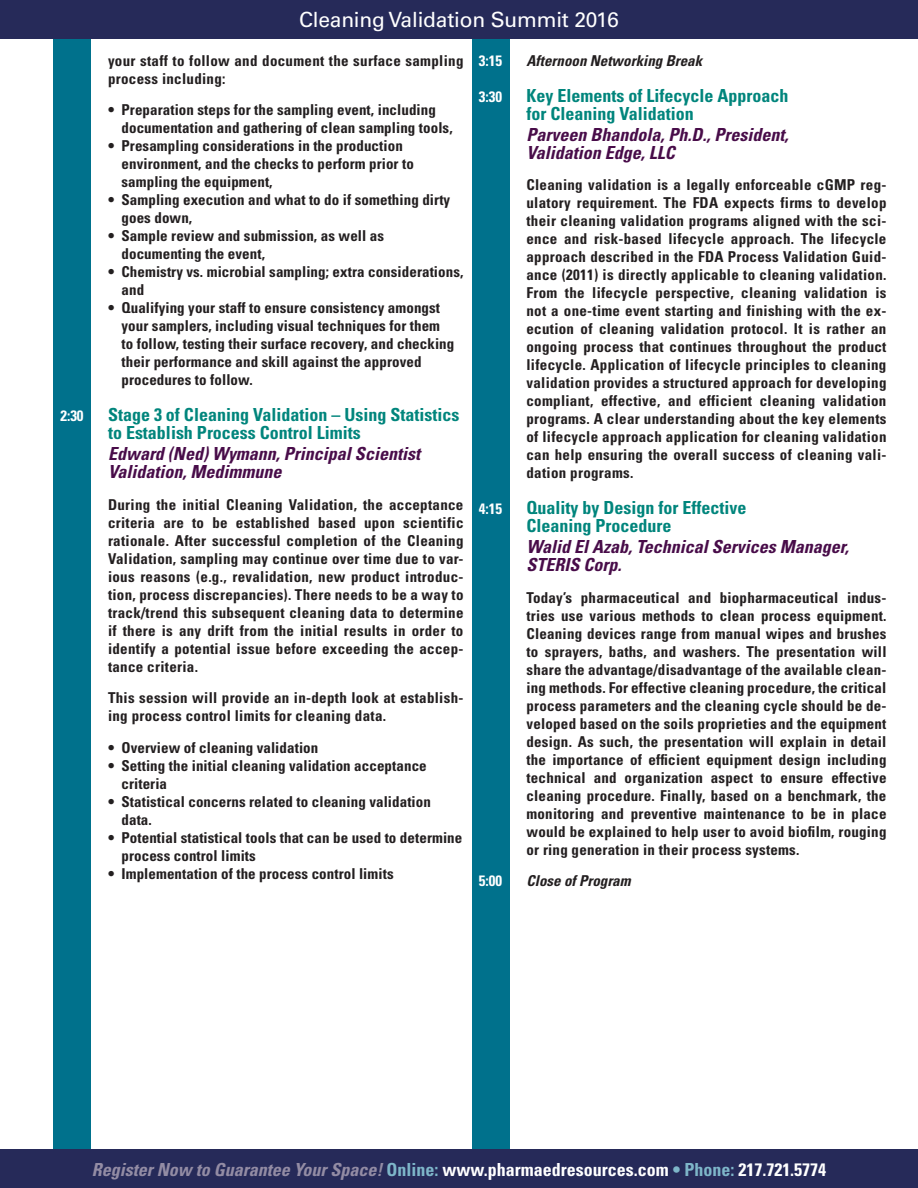
<style>
.page{position:relative;width:918px;height:1188px;background:#fff}
.page>*{position:absolute;margin:0;border:0;box-sizing:border-box;transform-origin:0 0}
.t1{font:21px "Univers";letter-spacing:-.01em;color:#fff}
.t2{font:700 condensed 18px/18px "Univers";color:#00857c}
.t3{font:italic 700 condensed 18px/18px "Univers";color:#480c49}
.t4{font:700 condensed 18px "Univers";color:#fff}
.t5{font:700 condensed 15px/18px "Univers";letter-spacing:.005em;color:#231f20}
.t6{font:italic 700 condensed 15px "Univers";color:#231f20}
.t7{font:700 condensed 15px "Univers";color:#fff}
.s1{font-style:italic;color:#938ca4}
.s2{color:#7eb6c9}
</style>
<div class="page">
<div style="left:54px;top:0;width:37px;height:1188px;background:#00718c"></div>
<div style="left:472px;top:0;width:38px;height:1188px;background:#00718c"></div>
<div style="left:0;top:0;width:918px;height:39px;background:#262a59"></div>
<div style="left:0;top:1149px;width:918px;height:39px;background:#262a59"></div>
<h1 class="t1" style="left:299px;top:7px;width:321px">Cleaning Validation Summit 2016</h1>
<p class="t5" style="left:108px;top:52px;width:357px">your staff to follow and document the surface sampling process including:</p>
<p class="t5" style="left:122px;top:101px;width:333px;text-indent:-14px">• Preparation steps for the sampling event, including documentation and gathering of clean sampling tools,</p>
<p class="t5" style="left:122px;top:137px;width:294px;text-indent:-14px">• Presampling considerations in the production environment, and the checks to perform prior to sampling the equipment,</p>
<p class="t5" style="left:122px;top:191px;width:330px;text-indent:-14px">• Sampling execution and what to do if something dirty goes down,</p>
<p class="t5" style="left:122px;top:227px;width:264px;text-indent:-14px">• Sample review and submission, as well as documenting the event,</p>
<p class="t5" style="left:122px;top:263px;width:344px;text-indent:-14px">• Chemistry vs. microbial sampling; extra considerations, and</p>
<p class="t5" style="left:122px;top:299px;width:334px;text-indent:-14px">• Qualifying your staff to ensure consistency amongst your samplers, including visual techniques for them to follow, testing their surface recovery, and checking their performance and skill against the approved procedures to follow.</p>
<p class="t7" style="left:479px;top:51px;width:25px">3:15</p>
<p class="t6" style="left:526px;top:51px;width:177px">Afternoon Networking Break</p>
<p class="t7" style="left:479px;top:87px;width:25px">3:30</p>
<p class="t2" style="left:526px;top:86px;width:263px">Key Elements of Lifecycle Approach for Cleaning Validation</p>
<p class="t3" style="left:526px;top:125px;width:263px">Parveen Bhandola, Ph.D., President,<br>Validation Edge, LLC</p>
<p class="t5" style="left:526px;top:176px;width:362px;text-align:justify">Cleaning validation is a legally enforceable cGMP reg&shy;ulatory requirement. The FDA expects firms to develop their cleaning validation programs aligned with the sci&shy;ence and risk-based lifecycle approach. The lifecycle approach described in the FDA Process Validation Guid&shy;ance (2011) is directly applicable to cleaning validation.<br>From the lifecycle perspective, cleaning validation is not a one-time event starting and finishing with the ex&shy;ecution of cleaning validation protocol. It is rather an ongoing process that continues throughout the product lifecycle. Application of lifecycle principles to cleaning validation provides a structured approach for developing compliant, effective, and efficient cleaning validation programs. A clear understanding about the key elements of lifecycle approach application for cleaning validation can help ensuring the overall success of cleaning vali&shy;dation programs.</p>
<p class="t7" style="left:479px;top:500px;width:25px">4:15</p>
<p class="t2" style="left:526px;top:499px;width:221px">Quality by Design for Effective<br>Cleaning Procedure</p>
<p class="t3" style="left:526px;top:538px;width:324px">Walid El Azab, Technical Services Manager,<br>STERIS Corp.</p>
<p class="t5" style="left:526px;top:589px;width:362px;text-align:justify">Today’s pharmaceutical and biopharmaceutical indus&shy;tries use various methods to clean process equipment.<br>Cleaning devices range from manual wipes and brushes to sprayers, baths, and washers. The presentation will share the advantage/disadvantage of the available clean&shy;ing methods. For effective cleaning procedure, the critical process parameters and the cleaning cycle should be de&shy;veloped based on the soils proprieties and the equipment design. As such, the presentation will explain in detail the importance of efficient equipment design including technical and organization aspect to ensure effective cleaning procedure. Finally, based on a benchmark, the monitoring and preventive maintenance to be in place would be explained to help user to avoid biofilm, rouging or ring generation in their process systems.</p>
<p class="t7" style="left:479px;top:872px;width:25px">5:00</p>
<p class="t6" style="left:526px;top:872px;width:106px">Close of Program</p>
<p class="t7" style="left:60px;top:407px;width:25px">2:30</p>
<p class="t2" style="left:108px;top:406px;width:353px">Stage 3 of Cleaning Validation – Using Statistics to Establish Process Control Limits</p>
<p class="t3" style="left:108px;top:445px;width:314px">Edward (Ned) Wymann, Principal Scientist<br>Validation, Medimmune</p>
<p class="t5" style="left:108px;top:496px;width:357px;text-align:justify">During the initial Cleaning Validation, the acceptance criteria are to be established based upon scientific rationale. After successful completion of the Cleaning Validation, sampling may continue over time due to var&shy;ious reasons (e.g., revalidation, new product introduc&shy;tion, process discrepancies). There needs to be a way to track/trend this subsequent cleaning data to determine if there is any drift from the initial results in order to identify a potential issue before exceeding the accep&shy;tance criteria.</p>
<p class="t5" style="left:108px;top:689px;width:357px">This session will provide an in-depth look at establish&shy;ing process control limits for cleaning data.</p>
<p class="t5" style="left:108px;top:739px;width:212px">• Overview of cleaning validation</p>
<p class="t5" style="left:122px;top:757px;width:307px;text-indent:-14px">• Setting the initial cleaning validation acceptance criteria</p>
<p class="t5" style="left:122px;top:793px;width:311px;text-indent:-14px">• Statistical concerns related to cleaning validation data.</p>
<p class="t5" style="left:122px;top:829px;width:342px;text-indent:-14px">• Potential statistical tools that can be used to determine process control limits</p>
<p class="t5" style="left:108px;top:865px;width:287px">• Implementation of the process control limits</p>
<p class="t4" style="left:92px;top:1158px;width:736px"><span class="s1">Register Now to Guarantee Your Space!</span> <span class="s2">Online:</span> www.pharmaedresources.com <span class="s2">• Phone:</span> 217.721.5774</p>
</div>
